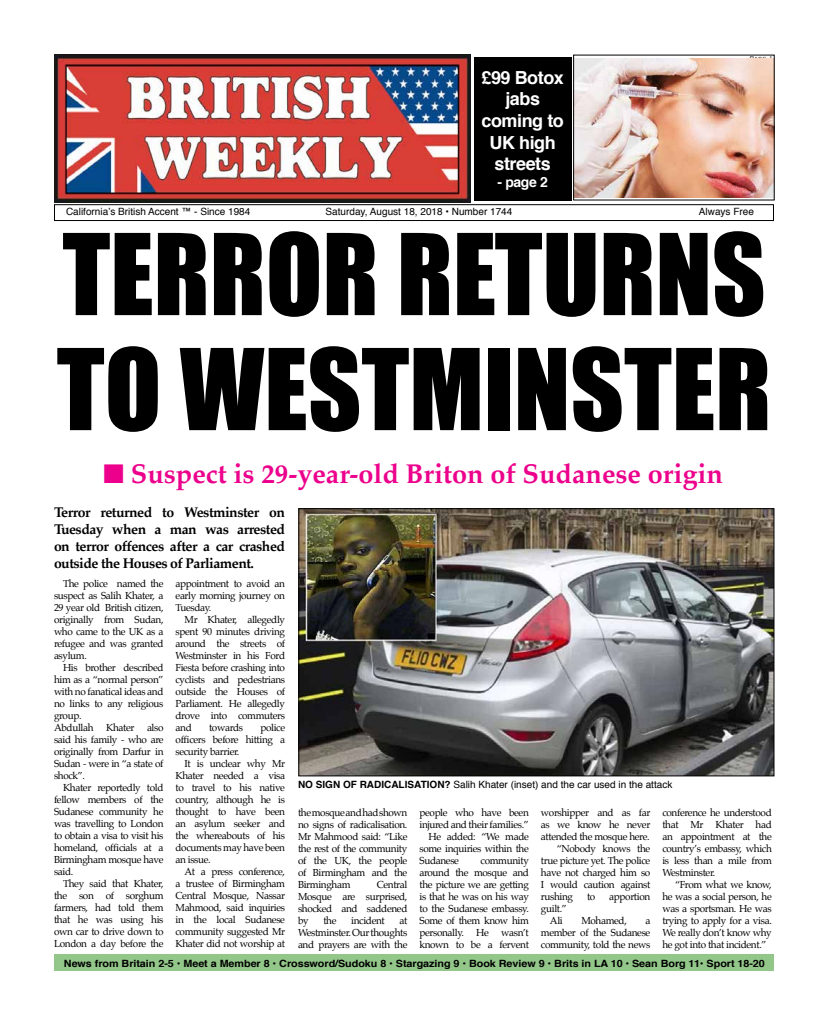
<style>
.page{position:relative;width:828px;height:1026px;background:#fff}
.page>*{position:absolute;margin:0;border:0;box-sizing:border-box;transform-origin:0 0}
.t1{font:104px/115px "Impact";color:#000}
.t2{font:700 27px "Palatino";color:#ec008c}
.t3{font:700 18px/21.6px "Helvetica";letter-spacing:-.025em;color:#fff;text-align:center}
.t4{font:700 14px/16.8px "Palatino";letter-spacing:-.035em;color:#000;text-align:justify}
.t5{font:700 14px "Helvetica";color:#fff}
.t6{font:10px/12px "Palatino";letter-spacing:-.035em;color:#000;text-align:justify}
.t7{font:10px "Helvetica";color:#000}
.t8{font:700 10px "Helvetica";letter-spacing:-.005em;color:#000;scale:1.08 1}
.t9{font:300 7px "Copperplate";color:#000}
.s1{font-weight:700}
</style>
<div class="page">
<div style="left:54px;top:204px;width:720px;height:17px;border:1px solid #000"></div>
<div style="left:55px;top:955px;width:719px;height:16px;background:#93c789"></div>
<img style="left:55px;top:55px;width:416px;height:147px">
<div style="left:474px;top:57px;width:98px;height:143px;background:#000"></div>
<img style="left:575px;top:58px;width:198px;height:139px">
<img style="left:300px;top:510px;width:472px;height:264px">
<div style="left:298px;top:508px;width:476px;height:268px;border:1px solid #000"></div>
<h3 class="t3" style="left:482px;top:67px;width:84px">£99 Botox jabs coming to<br>UK high streets</h3>
<h3 class="t5" style="left:497px;top:171px;width:52px">- page 2</h3>
<p class="t9" style="left:750px;top:54px;width:25px">Page 1</p>
<p class="t7" style="left:66px;top:203px;width:186px">California’s British Accent ™ - Since 1984</p>
<p class="t7" style="left:326px;top:203px;width:188px">Saturday, August 18, 2018 • Number 1744</p>
<p class="t7" style="left:699px;top:203px;width:57px">Always Free</p>
<h1 class="t1" style="left:57px;top:214px;width:716px">TERROR RETURNS<br>TO WESTMINSTER</h1>
<h2 class="t2" style="left:104px;top:451px;width:621px">■ Suspect is 29-year-old Briton of Sudanese origin</h2>
<h3 class="t4" style="left:54px;top:504px;width:233px">Terror returned to Westminster on Tuesday when a man was arrested on terror offences after a car crashed outside the Houses of Parliament.</h3>
<p class="t6" style="left:54px;top:578px;width:111px;text-indent:9px">The police named the suspect as Salih Khater, a 29 year old British citizen, originally from Sudan, who came to the UK as a refugee and was granted asylum.</p>
<p class="t6" style="left:54px;top:662px;width:111px;text-align:left;text-indent:9px">His brother described him as a “normal person” with no fanatical ideas and no links to any religious group.<br>Abdullah</p>
<p class="t6" style="left:176px;top:578px;width:111px">appointment to avoid an early morning journey on Tuesday.</p>
<p class="t6" style="left:176px;top:614px;width:111px;text-indent:9px">Mr Khater, allegedly spent 90 minutes driving around the streets of Westminster in his Ford Fiesta before crashing into cyclists and pedestrians outside the Houses of Parliament. He allegedly drove into commuters and</p>
<p class="t6" style="left:106px;top:722px;width:30px">Khater</p>
<p class="t6" style="left:54px;top:722px;width:111px;text-indent:93px">also said his family - who are originally from Darfur in Sudan - were in “a state of shock”.</p>
<p class="t6" style="left:54px;top:782px;width:111px;text-indent:9px">Khater reportedly told fellow members of the Sudanese community he was travelling to London to obtain a visa to visit his homeland, officials at a Birmingham mosque have said.</p>
<p class="t6" style="left:54px;top:878px;width:111px;text-indent:9px">They said that Khater, the son of sorghum farmers, had told them that he was using his own car to drive down to London a day before the</p>
<p class="t6" style="left:176px;top:722px;width:111px;text-indent:85px">police officers before hitting a security barrier.</p>
<p class="t6" style="left:176px;top:758px;width:111px;text-indent:9px">It is unclear why Mr Khater needed a visa to travel to his native country, although he is thought to have been an asylum seeker and the whereabouts of his documents may have been an issue.</p>
<p class="t6" style="left:176px;top:866px;width:111px;text-indent:9px">At a press conference, a trustee of Birmingham Central Mosque, Nassar Mahmood, said inquiries in the local Sudanese community suggested Mr Khater did not worship at</p>
<p class="t6" style="left:209px;top:722px;width:36px">towards</p>
<p class="t7" style="left:298px;top:777px;width:376px"><span class="s1">NO SIGN OF RADICALISATION?</span> Salih Khater (inset) and the car used in the attack</p>
<p class="t6" style="left:298px;top:806px;width:111px">the mosque and had shown no signs of radicalisation.<br>Mr Mahmood said: “Like the rest of the community of the UK, the people of Birmingham and the Birmingham</p>
<p class="t6" style="left:298px;top:878px;width:111px;text-indent:79px">Central Mosque are surprised, shocked and saddened by</p>
<p class="t6" style="left:323px;top:914px;width:15px">the</p>
<p class="t6" style="left:351px;top:914px;width:35px">incident</p>
<p class="t6" style="left:298px;top:914px;width:111px;text-indent:102px">at Westminster. Our thoughts and prayers are with the</p>
<p class="t6" style="left:419px;top:806px;width:111px">people who have been</p>
<p class="t6" style="left:419px;top:818px;width:111px">injured and their families.”</p>
<p class="t6" style="left:428px;top:830px;width:102px">He added: “We made</p>
<p class="t6" style="left:419px;top:842px;width:111px">some inquiries within the</p>
<p class="t6" style="left:419px;top:854px;width:41px">Sudanese</p>
<p class="t6" style="left:419px;top:854px;width:111px;text-indent:61px">community around the mosque and the picture we are getting is that he was on his way to the Sudanese embassy.<br>Some of them know him personally. He wasn’t known to be a fervent</p>
<p class="t6" style="left:541px;top:806px;width:111px">worshipper and as far</p>
<p class="t6" style="left:541px;top:818px;width:111px">as we know he never</p>
<p class="t6" style="left:541px;top:830px;width:110px">attended the mosque here.</p>
<p class="t6" style="left:557px;top:842px;width:95px">“Nobody knows the</p>
<p class="t6" style="left:541px;top:854px;width:111px">true picture yet. The police</p>
<p class="t6" style="left:541px;top:866px;width:111px">have not charged him so</p>
<p class="t6" style="left:541px;top:878px;width:111px">I would caution against</p>
<p class="t6" style="left:541px;top:890px;width:34px">rushing</p>
<p class="t6" style="left:587px;top:890px;width:10px">to</p>
<p class="t6" style="left:609px;top:890px;width:43px">apportion</p>
<p class="t6" style="left:541px;top:902px;width:28px;text-align:center">guilt.”<br>Ali</p>
<p class="t6" style="left:581px;top:914px;width:47px">Mohamed,</p>
<p class="t6" style="left:541px;top:914px;width:111px;text-indent:104px">a member of the Sudanese community, told the news</p>
<p class="t6" style="left:662px;top:806px;width:111px">conference he understood that Mr Khater had an appointment at the country’s embassy, which is less than a mile from Westminster.</p>
<p class="t6" style="left:662px;top:878px;width:111px;text-indent:13px">“From what we know, he was a social person, he was a sportsman. He was trying to apply for a visa.<br>We really don’t know why he got into that incident.”</p>
<p class="t8" style="left:64px;top:955px;width:651px">News from Britain 2-5 • Meet a Member 8 • Crossword/Sudoku 8 • Stargazing 9 • Book Review 9 • Brits in LA 10 • Sean Borg 11• Sport 18-20</p>
</div>
